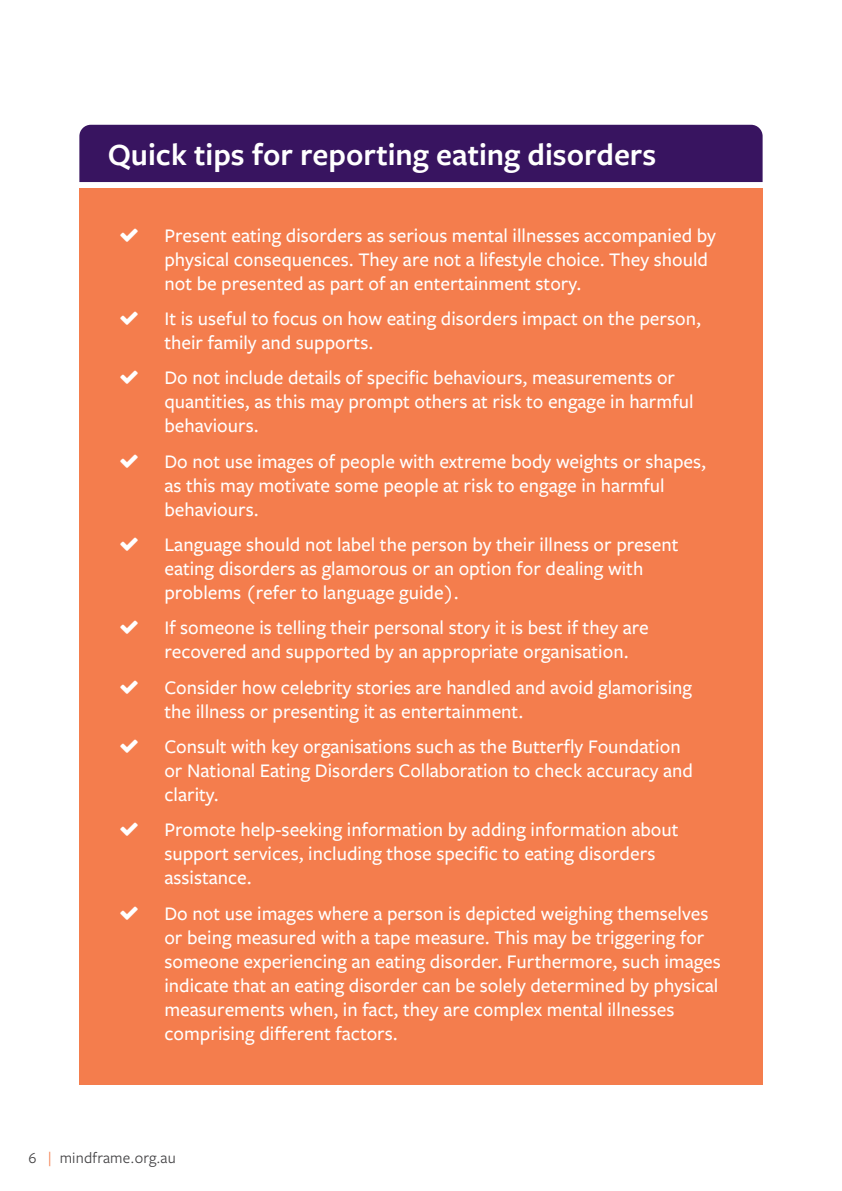
<style>
.page{position:relative;width:842px;height:1191px;background:#fff}
.page>*{position:absolute;margin:0;border:0;box-sizing:border-box;transform-origin:0 0}
.t1{font:600 32px "Freight Sans Pro";color:#fff}
.t2{font:500 20px/24px "Freight Sans Pro";color:#fff}
.t3{font:16px "Freight Sans Pro";letter-spacing:.01em;color:#414042}
.s1{color:#f47d4d}
</style>
<div class="page">
<div style="left:79px;top:188px;width:684px;height:896px;background:#f47d4d"></div>
<div style="left:79px;top:125px;width:684px;height:57px;background:#381460"></div>
<h1 class="t1" style="left:108px;top:132px;width:550px">Quick tips for reporting eating disorders</h1>
<p class="t2" style="left:164px;top:222px;width:553px">Present eating disorders as serious mental illnesses accompanied by physical consequences. They are not a lifestyle choice. They should not be presented as part of an entertainment story.</p>
<p class="t2" style="left:164px;top:305px;width:538px">It is useful to focus on how eating disorders impact on the person, their family and supports.</p>
<p class="t2" style="left:164px;top:365px;width:531px">Do not include details of specific behaviours, measurements or quantities, as this may prompt others at risk to engage in harmful behaviours.</p>
<p class="t2" style="left:164px;top:448px;width:543px">Do not use images of people with extreme body weights or shapes, as this may motivate some people at risk to engage in harmful behaviours.</p>
<p class="t2" style="left:164px;top:532px;width:516px">Language should not label the person by their illness or present eating disorders as glamorous or an option for dealing with problems (refer to language guide).</p>
<p class="t2" style="left:164px;top:615px;width:486px">If someone is telling their personal story it is best if they are recovered and supported by an appropriate organisation.</p>
<p class="t2" style="left:164px;top:674px;width:529px">Consider how celebrity stories are handled and avoid glamorising the illness or presenting it as entertainment.</p>
<p class="t2" style="left:164px;top:734px;width:530px">Consult with key organisations such as the Butterfly Foundation or National Eating Disorders Collaboration to check accuracy and clarity.</p>
<p class="t2" style="left:164px;top:817px;width:516px">Promote help-seeking information by adding information about support services, including those specific to eating disorders assistance.</p>
<p class="t2" style="left:164px;top:900px;width:558px">Do not use images where a person is depicted weighing themselves or being measured with a tape measure. This may be triggering for someone experiencing an eating disorder. Furthermore, such images indicate that an eating disorder can be solely determined by physical measurements when, in fact, they are complex mental illnesses comprising different factors.</p>
<p class="t3" style="left:28px;top:1146px;width:149px">6 <span class="s1">|</span> mindframe.org.au</p>
</div>
